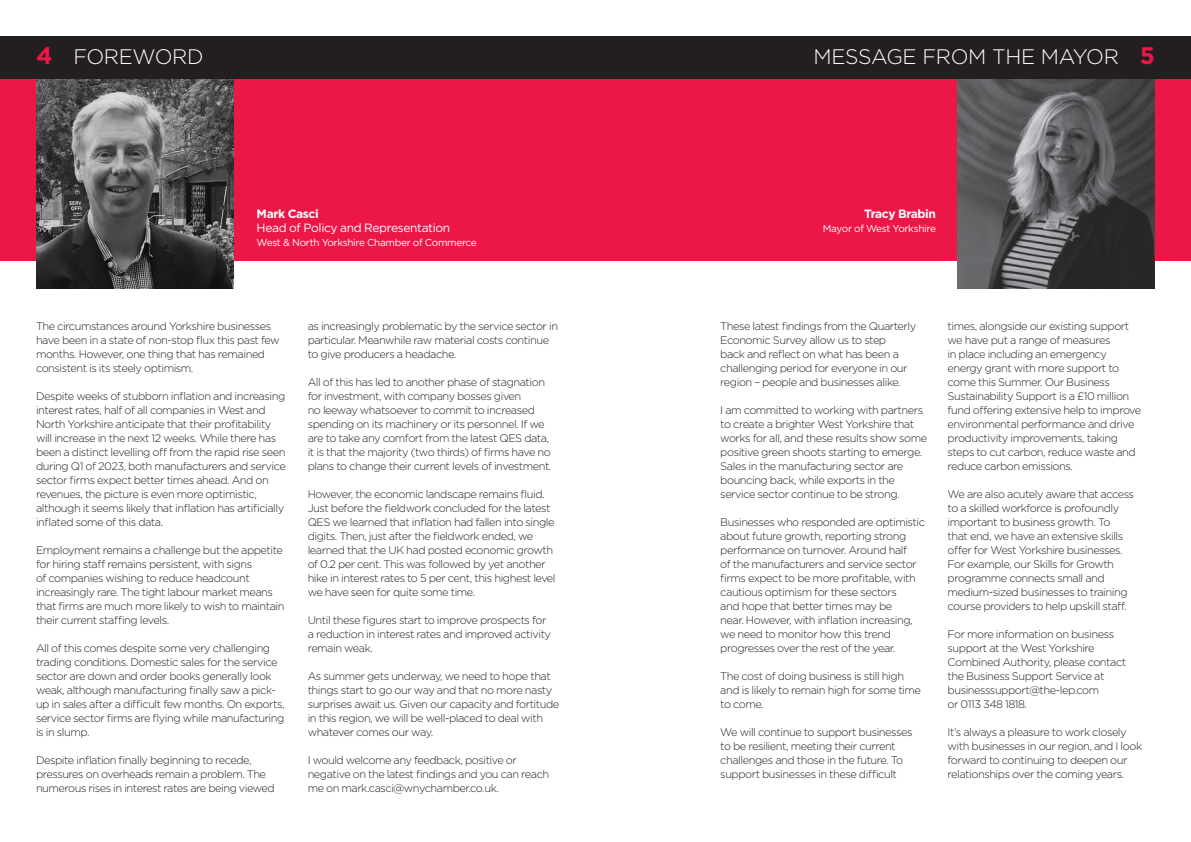
<style>
.page{position:relative;width:1191px;height:842px;background:#fff}
.page>*{position:absolute;margin:0;border:0;box-sizing:border-box;transform-origin:0 0}
.Page_Title{font:300 21px "Gotham";letter-spacing:-.015em;color:#fff}
.Job{font:12px "Gotham";letter-spacing:-.03em;color:#fff}
.Name{font:700 12px "Gotham";letter-spacing:-.03em;color:#fff}
.t1{font:300 11px/14px "Gotham";letter-spacing:-.04em;color:#231f20}
.Company{font:10px "Gotham";letter-spacing:-.03em;color:#fff}
.s1{font-weight:700;font-size:24px;color:#ed1747}
</style>
<div class="page">
<div style="left:0;top:78px;width:595px;height:182px;background:#ed1747"></div>
<div style="left:595px;top:78px;width:596px;height:182px;background:#ed1747"></div>
<img style="left:957px;top:78px;width:198px;height:210px">
<img style="left:36px;top:78px;width:197px;height:210px">
<div style="left:595px;top:36px;width:596px;height:42px;background:#231f20"></div>
<div style="left:0;top:36px;width:595px;height:42px;background:#231f20"></div>
<p class="Page_Title" style="left:36px;top:43px;width:169px"><span class="s1">4</span> FOREWORD</p>
<p class="Page_Title" style="left:813px;top:43px;width:343px">MESSAGE FROM THE MAYOR <span class="s1">5</span></p>
<p class="Name" style="left:257px;top:206px;width:64px">Mark Casci</p>
<p class="Job" style="left:257px;top:220px;width:195px">Head of Policy and Representation</p>
<p class="Company" style="left:257px;top:236px;width:222px">West &amp; North Yorkshire Chamber of Commerce</p>
<p class="t1" style="left:36px;top:319px;width:245px">The circumstances around Yorkshire businesses have been in a state of non-stop flux this past few months. However, one thing that has remained consistent is its steely optimism.</p>
<p class="t1" style="left:36px;top:389px;width:251px">Despite weeks of stubborn inflation and increasing interest rates, half of all companies in West and North Yorkshire anticipate that their profitability will increase in the next 12 weeks. While there has been a distinct levelling off from the rapid rise seen during Q1 of 2023, both manufacturers and service sector firms expect better times ahead. And on revenues, the picture is even more optimistic, although it seems likely that inflation has artificially inflated some of this data.</p>
<p class="t1" style="left:36px;top:543px;width:250px">Employment remains a challenge but the appetite for hiring staff remains persistent, with signs<br>of companies wishing to reduce headcount increasingly rare. The tight labour market means that firms are much more likely to wish to maintain their current staffing levels.</p>
<p class="t1" style="left:36px;top:641px;width:250px">All of this comes despite some very challenging trading conditions. Domestic sales for the service sector are down and order books generally look weak, although manufacturing finally saw a pick&shy;up in sales after a difficult few months. On exports, service sector firms are flying while manufacturing is in slump.</p>
<p class="t1" style="left:36px;top:753px;width:240px">Despite inflation finally beginning to recede, pressures on overheads remain a problem. The numerous rises in interest rates are being viewed</p>
<p class="t1" style="left:308px;top:319px;width:252px">as increasingly problematic by the service sector in particular. Meanwhile raw material costs continue to give producers a headache.</p>
<p class="t1" style="left:308px;top:375px;width:245px">All of this has led to another phase of stagnation for investment, with company bosses given<br>no leeway whatsoever to commit to increased spending on its machinery or its personnel. If we are to take any comfort from the latest QES data, it is that the majority (two thirds) of firms have no plans to change their current levels of investment.</p>
<p class="t1" style="left:308px;top:487px;width:249px">However, the economic landscape remains fluid.<br>Just before the fieldwork concluded for the latest QES we learned that inflation had fallen into single digits. Then, just after the fieldwork ended, we learned that the UK had posted economic growth of 0.2 per cent. This was followed by yet another hike in interest rates to 5 per cent, this highest level we have seen for quite some time.</p>
<p class="t1" style="left:308px;top:613px;width:245px">Until these figures start to improve prospects for a reduction in interest rates and improved activity remain weak.</p>
<p class="t1" style="left:308px;top:669px;width:253px">As summer gets underway, we need to hope that things start to go our way and that no more nasty surprises await us. Given our capacity and fortitude in this region, we will be well-placed to deal with whatever comes our way.</p>
<p class="t1" style="left:308px;top:753px;width:243px">I would welcome any feedback, positive or negative on the latest findings and you can reach me on mark.casci@wnychamber.co.uk.</p>
<p class="Name" style="left:864px;top:206px;width:73px">Tracy Brabin</p>
<p class="Company" style="left:823px;top:222px;width:115px">Mayor of West Yorkshire</p>
<p class="t1" style="left:720px;top:319px;width:197px">These latest findings from the Quarterly Economic Survey allow us to step<br>back and reflect on what has been a challenging period for everyone in our region – people and businesses alike.</p>
<p class="t1" style="left:720px;top:403px;width:208px">I am committed to working with partners to create a brighter West Yorkshire that works for all, and these results show some positive green shoots starting to emerge.<br>Sales in the manufacturing sector are bouncing back, while exports in the service sector continue to be strong.</p>
<p class="t1" style="left:720px;top:515px;width:206px">Businesses who responded are optimistic about future growth, reporting strong performance on turnover. Around half<br>of the manufacturers and service sector firms expect to be more profitable, with cautious optimism for these sectors<br>and hope that better times may be<br>near. However, with inflation increasing, we need to monitor how this trend progresses over the rest of the year.</p>
<p class="t1" style="left:720px;top:669px;width:202px">The cost of doing business is still high and is likely to remain high for some time to come.</p>
<p class="t1" style="left:720px;top:725px;width:194px">We will continue to support businesses to be resilient, meeting their current challenges and those in the future. To support businesses in these difficult</p>
<p class="t1" style="left:947px;top:319px;width:195px">times, alongside our existing support we have put a range of measures<br>in place including an emergency energy grant with more support to come this Summer. Our Business Sustainability Support is a £10 million fund offering extensive help to improve environmental performance and drive productivity improvements, taking steps to cut carbon, reduce waste and reduce carbon emissions.</p>
<p class="t1" style="left:947px;top:487px;width:188px">We are also acutely aware that access to a skilled workforce is profoundly important to business growth. To<br>that end, we have an extensive skills offer for West Yorkshire businesses.<br>For example, our Skills for Growth programme connects small and medium-sized businesses to training course providers to help upskill staff.</p>
<p class="t1" style="left:947px;top:627px;width:180px">For more information on business support at the West Yorkshire<br>Combined Authority, please contact the Business Support Service at businesssupport@the-lep.com<br>or 0113 348 1818.</p>
<p class="t1" style="left:947px;top:725px;width:196px">It’s always a pleasure to work closely with businesses in our region, and I look forward to continuing to deepen our relationships over the coming years.</p>
</div>
